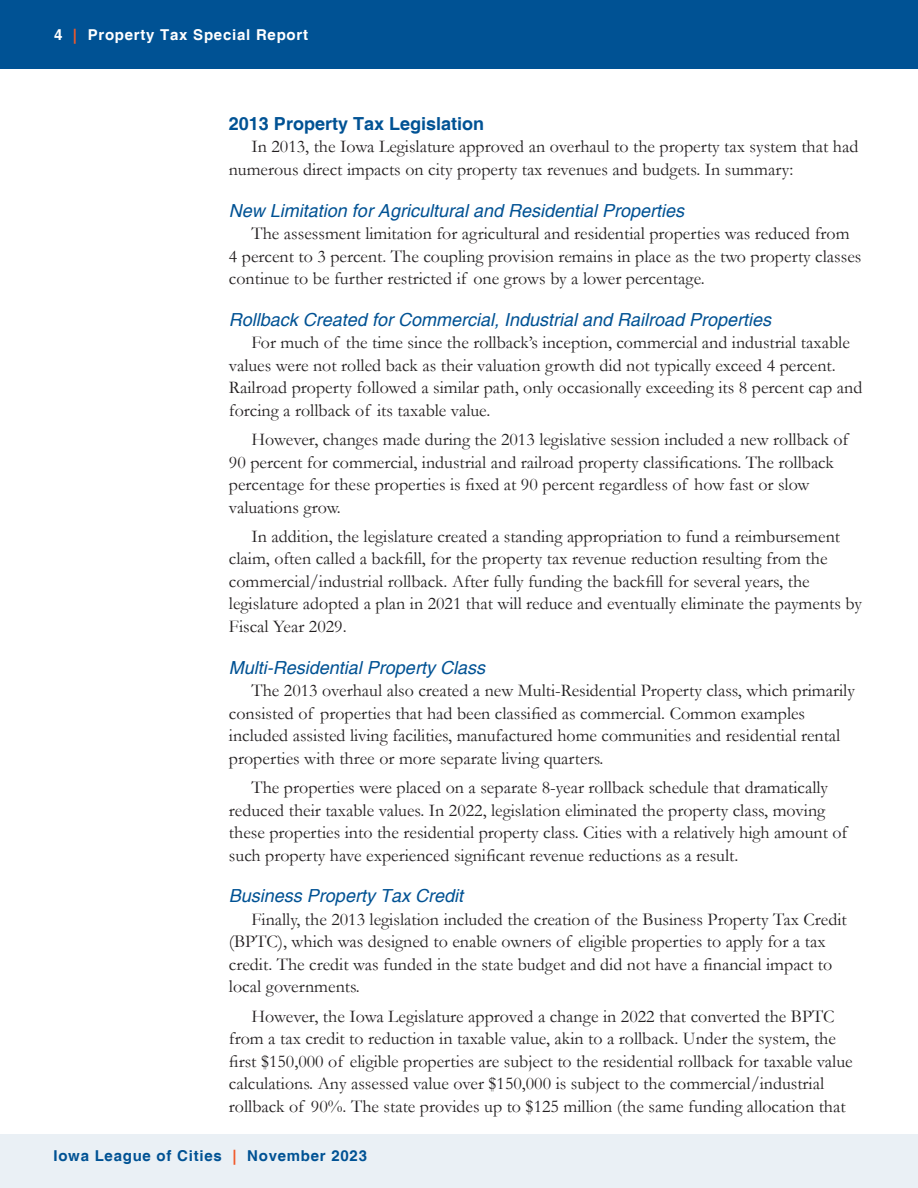
<style>
.page{position:relative;width:918px;height:1188px;background:#fff}
.page>*{position:absolute;margin:0;border:0;box-sizing:border-box;transform-origin:0 0}
.Body_Text{font:18px/22.5px "Garamond";color:#231f20}
.Blue_Italic_Subhead{font:italic 18px "Helvetica";color:#005294}
.Blue_Subheader{font:700 18px "Helvetica";color:#005294}
.t1{font:700 15px "Helvetica";letter-spacing:.05em;color:#005294}
.t2{font:700 15px "Helvetica";letter-spacing:.05em;color:#fff}
.s1{color:#f1592a}
</style>
<div class="page">
<div style="left:0;top:0;width:918px;height:69px;background:#005294"></div>
<div style="left:0;top:1134px;width:918px;height:54px;background:#eaf0f5"></div>
<p class="t2" style="left:54px;top:26px;width:256px">4 <span class="s1">|</span> Property Tax Special Report</p>
<p class="Blue_Subheader" style="left:229px;top:112px;width:257px">2013 Property Tax Legislation</p>
<p class="Body_Text" style="left:229px;top:135px;width:631px;text-indent:22px">In 2013, the Iowa Legislature approved an overhaul to the property tax system that had numerous direct impacts on city property tax revenues and budgets. In summary:</p>
<p class="Blue_Italic_Subhead" style="left:229px;top:200px;width:457px">New Limitation for Agricultural and Residential Properties</p>
<p class="Body_Text" style="left:229px;top:222px;width:634px;text-indent:22px">The assessment limitation for agricultural and residential properties was reduced from<br>4 percent to 3 percent. The coupling provision remains in place as the two property classes continue to be further restricted if one grows by a lower percentage.</p>
<p class="Blue_Italic_Subhead" style="left:229px;top:309px;width:544px">Rollback Created for Commercial, Industrial and Railroad Properties</p>
<p class="Body_Text" style="left:229px;top:331px;width:635px;text-indent:22px">For much of the time since the rollback’s inception, commercial and industrial taxable values were not rolled back as their valuation growth did not typically exceed 4 percent.<br>Railroad property followed a similar path, only occasionally exceeding its 8 percent cap and forcing a rollback of its taxable value.</p>
<p class="Body_Text" style="left:229px;top:428px;width:621px;text-indent:22px">However, changes made during the 2013 legislative session included a new rollback of 90 percent for commercial, industrial and railroad property classifications. The rollback percentage for these properties is fixed at 90 percent regardless of how fast or slow valuations grow.</p>
<p class="Body_Text" style="left:229px;top:525px;width:635px;text-indent:22px">In addition, the legislature created a standing appropriation to fund a reimbursement claim, often called a backfill, for the property tax revenue reduction resulting from the commercial/industrial rollback. After fully funding the backfill for several years, the legislature adopted a plan in 2021 that will reduce and eventually eliminate the payments by Fiscal Year 2029.</p>
<p class="Blue_Italic_Subhead" style="left:229px;top:657px;width:258px">Multi-Residential Property Class</p>
<p class="Body_Text" style="left:229px;top:679px;width:627px;text-indent:22px">The 2013 overhaul also created a new Multi-Residential Property class, which primarily consisted of properties that had been classified as commercial. Common examples included assisted living facilities, manufactured home communities and residential rental properties with three or more separate living quarters.</p>
<p class="Body_Text" style="left:229px;top:776px;width:620px;text-indent:22px">The properties were placed on a separate 8-year rollback schedule that dramatically reduced their taxable values. In 2022, legislation eliminated the property class, moving these properties into the residential property class. Cities with a relatively high amount of such property have experienced significant revenue reductions as a result.</p>
<p class="Blue_Italic_Subhead" style="left:229px;top:886px;width:236px">Business Property Tax Credit</p>
<p class="Body_Text" style="left:229px;top:908px;width:619px;text-indent:22px">Finally, the 2013 legislation included the creation of the Business Property Tax Credit (BPTC), which was designed to enable owners of eligible properties to apply for a tax credit. The credit was funded in the state budget and did not have a financial impact to local governments.</p>
<p class="Body_Text" style="left:229px;top:1004px;width:625px;text-indent:22px">However, the Iowa Legislature approved a change in 2022 that converted the BPTC from a tax credit to reduction in taxable value, akin to a rollback. Under the system, the first $150,000 of eligible properties are subject to the residential rollback for taxable value calculations. Any assessed value over $150,000 is subject to the commercial/industrial rollback of 90%. The state provides up to $125 million (the same funding allocation that</p>
<p class="t1" style="left:53px;top:1147px;width:315px">Iowa League of Cities <span class="s1">|</span> November 2023</p>
</div>
